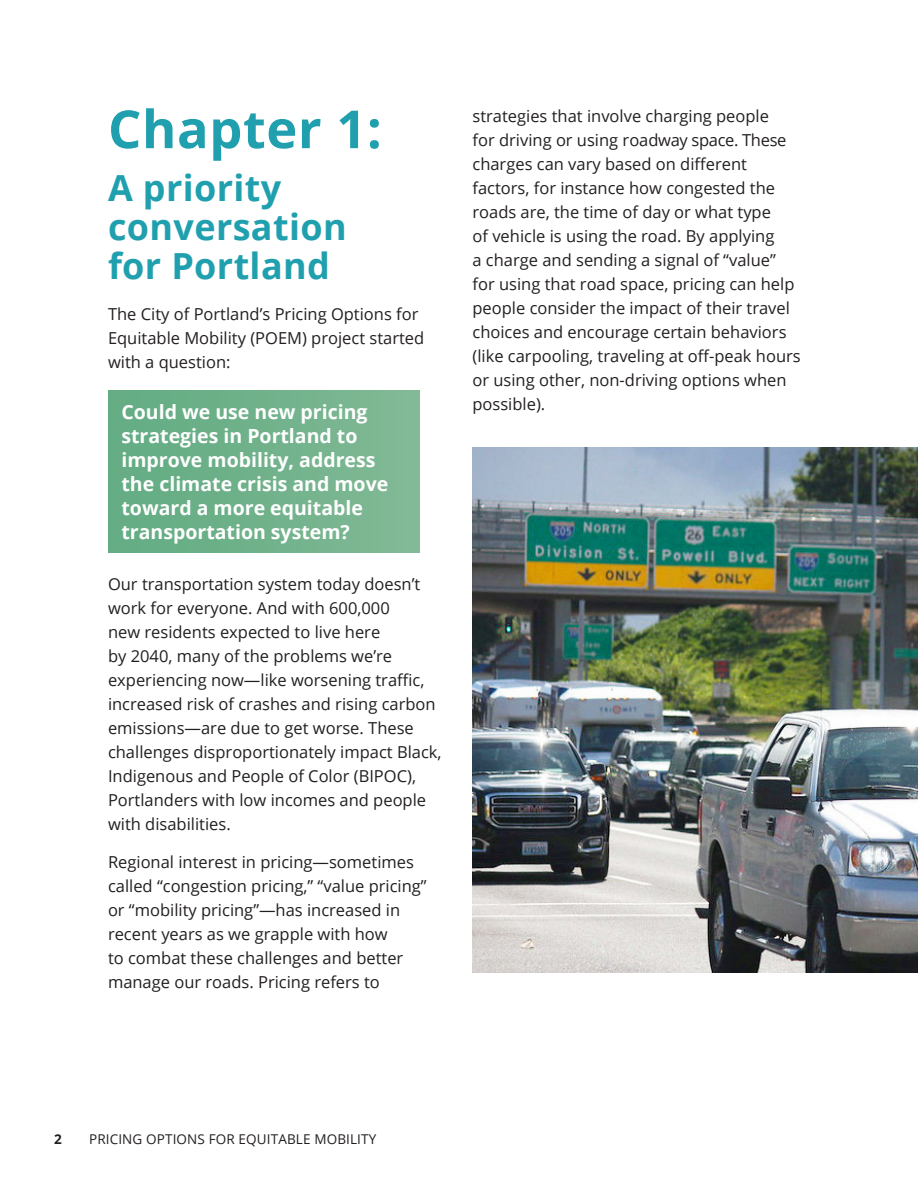
<style>
.page{position:relative;width:918px;height:1188px;background:#fff}
.page>*{position:absolute;margin:0;border:0;box-sizing:border-box;transform-origin:0 0}
.t1{font:700 52.5px "Open Sans";letter-spacing:.01em;color:#20a0ae}
.t2{font:700 36px/39px "Open Sans";letter-spacing:.01em;color:#20a0ae}
.t3{font:700 19.5px/24px "Open Sans";color:#fff}
.t4{font:16.5px/24px "Open Sans";color:#231f20}
.t5{font:13.5px "Open Sans";letter-spacing:.01em;color:#231f20}
.t6{font:700 13.5px "Open Sans";color:#231f20}
</style>
<div class="page">
<div style="left:108px;top:391px;width:311px;height:162px;background:linear-gradient(to right,#61ac82,#81b995)"></div>
<img style="left:472px;top:448px;width:446px;height:525px">
<p class="t1" style="left:108px;top:92px;width:275px">Chapter 1:</p>
<p class="t2" style="left:108px;top:167px;width:240px">A priority conversation for Portland</p>
<p class="t4" style="left:108px;top:302px;width:318px">The City of Portland’s Pricing Options for<br>Equitable Mobility (POEM) project started with a question:</p>
<p class="t3" style="left:122px;top:400px;width:268px">Could we use new pricing strategies in Portland to improve mobility, address the climate crisis and move toward a more equitable transportation system?</p>
<p class="t4" style="left:108px;top:572px;width:335px">Our transportation system today doesn’t work for everyone. And with 600,000<br>new residents expected to live here<br>by 2040, many of the problems we’re experiencing now—like worsening traffic, increased risk of crashes and rising carbon emissions—are due to get worse. These challenges disproportionately impact Black, Indigenous and People of Color (BIPOC), Portlanders with low incomes and people with disabilities.</p>
<p class="t4" style="left:108px;top:849px;width:320px">Regional interest in pricing—sometimes called “congestion pricing,” “value pricing” or “mobility pricing”—has increased in recent years as we grapple with how<br>to combat these challenges and better manage our roads. Pricing refers to</p>
<p class="t4" style="left:472px;top:104px;width:330px">strategies that involve charging people<br>for driving or using roadway space. These charges can vary based on different factors, for instance how congested the roads are, the time of day or what type<br>of vehicle is using the road. By applying<br>a charge and sending a signal of “value” for using that road space, pricing can help people consider the impact of their travel choices and encourage certain behaviors (like carpooling, traveling at off-peak hours or using other, non-driving options when possible).</p>
<p class="t6" style="left:54px;top:1130px;width:9px">2</p>
<p class="t5" style="left:89px;top:1130px;width:289px">PRICING OPTIONS FOR EQUITABLE MOBILITY</p>
</div>
